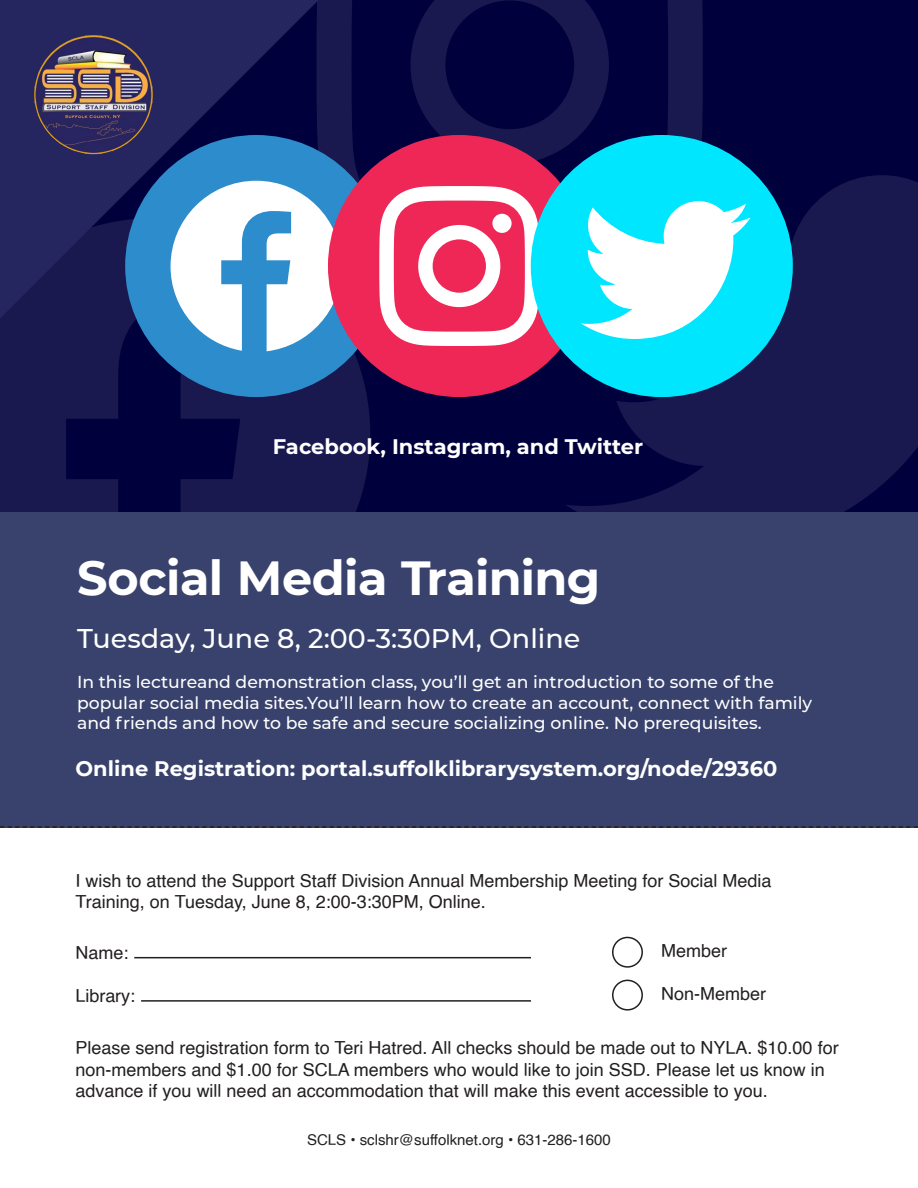
<style>
.page{position:relative;width:918px;height:1188px;background:#fff}
.page>*{position:absolute;margin:0;border:0;box-sizing:border-box;transform-origin:0 0}
.t1{font:700 47.85px "Montserrat";letter-spacing:-.015em;color:#fff}
.t2{font:500 27px "Montserrat";color:#fff}
.t3{font:700 21px "Montserrat";color:#fff}
.t4{font:18px/21.6px "Helvetica";color:#231f20}
.t5{font:500 17.25px/20.7px "Montserrat";color:#fff}
.t6{font:15px "Helvetica";color:#231f20}
</style>
<div class="page">
<div style="left:0;top:0;width:918px;height:512px;background:#00003d"></div>
<svg style="left:565px;top:175px;width:353px;height:337px;fill:#191950"></svg>
<svg style="left:0;top:319px;width:370px;height:193px;fill:#191950"></svg>
<svg style="left:319px;top:0;width:383px;height:183px"></svg>
<svg style="left:411px;top:0;width:198px;height:164px"></svg>
<svg style="left:0;top:0;width:319px;height:319px;fill:#25255f"></svg>
<img style="left:33px;top:34px;width:121px;height:121px">
<div style="left:0;top:512px;width:918px;height:315px;background:#38426c"></div>
<svg style="left:0;top:826px;width:918px;height:2px"></svg>
<hr style="left:134px;top:957px;width:397px;height:1px;background:#231f20">
<hr style="left:141px;top:1000px;width:390px;height:2px;background:#231f20">
<div style="left:612px;top:937px;width:31px;height:31px;border:2px solid #231f20;border-radius:50%"></div>
<div style="left:612px;top:980px;width:31px;height:31px;border:2px solid #231f20;border-radius:50%"></div>
<div style="left:125px;top:135px;width:262px;height:262px;background:#2d8ccb;border-radius:50%"></div>
<svg style="left:171px;top:181px;width:171px;height:170px"></svg>
<div style="left:328px;top:135px;width:262px;height:262px;background:#ee2756;border-radius:50%"></div>
<svg style="left:379px;top:186px;width:160px;height:160px"></svg>
<div style="left:492px;top:214px;width:20px;height:19px;background:#fff;border-radius:50%"></div>
<div style="left:531px;top:135px;width:262px;height:262px;background:#00e6ff;border-radius:50%"></div>
<svg style="left:581px;top:201px;width:170px;height:138px"></svg>
<p class="t3" style="left:273px;top:431px;width:372px">Facebook, Instagram, and Twitter</p>
<p class="t1" style="left:77px;top:543px;width:525px">Social Media Training</p>
<p class="t2" style="left:77px;top:619px;width:505px">Tuesday, June 8, 2:00-3:30PM, Online</p>
<p class="t5" style="left:77px;top:671px;width:737px">In this lectureand demonstration class, you’ll get an introduction to some of the popular social media sites.You’ll learn how to create an account, connect with family and friends and how to be safe and secure socializing online. No prerequisites.</p>
<p class="t3" style="left:76px;top:754px;width:703px">Online Registration: portal.suffolklibrarysystem.org/node/29360</p>
<p class="t4" style="left:76px;top:870px;width:698px">I wish to attend the Support Staff Division Annual Membership Meeting for Social Media<br>Training, on Tuesday, June 8, 2:00-3:30PM, Online.</p>
<p class="t4" style="left:76px;top:942px;width:55px">Name:</p>
<p class="t4" style="left:76px;top:985px;width:61px">Library:</p>
<p class="t4" style="left:661px;top:941px;width:68px">Member</p>
<p class="t4" style="left:661px;top:984px;width:107px">Non-Member</p>
<p class="t4" style="left:76px;top:1037px;width:765px">Please send registration form to Teri Hatred. All checks should be made out to NYLA. $10.00 for non-members and $1.00 for SCLA members who would like to join SSD. Please let us know in advance if you will need an accommodation that will make this event accessible to you.</p>
<p class="t6" style="left:307px;top:1128px;width:305px">SCLS • sclshr@suffolknet.org • 631-286-1600</p>
</div>
